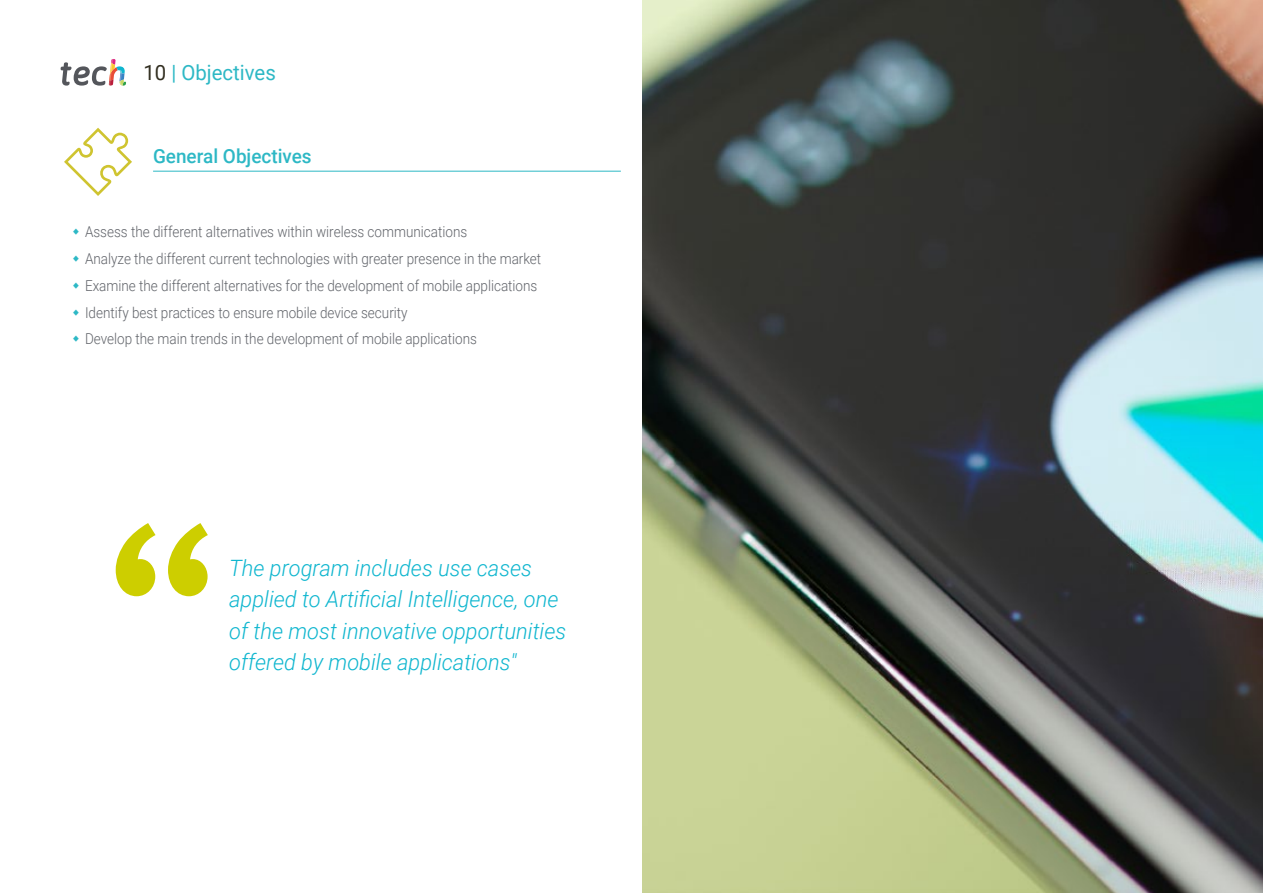
<style>
.page{position:relative;width:1263px;height:893px;background:#fff}
.page>*{position:absolute;margin:0;border:0;box-sizing:border-box;transform-origin:0 0}
.t1{font:italic 300 22.5px/31.5px "Roboto";color:#0fb6cf}
.t2{font:21px "Roboto";color:#2db8c5}
.t3{font:500 19.5px "Roboto";color:#2db8c5}
.t4{font:300 15px/26.7px "Roboto";color:#61646a;scale:.9 1}
.s1{color:#312e20}
</style>
<div class="page">
<svg style="left:64px;top:128px;width:68px;height:68px"></svg>
<img style="left:642px;top:0;width:621px;height:893px">
<svg style="left:61px;top:59px;width:65px;height:27px"></svg>
<svg style="left:116px;top:523px;width:92px;height:73px"></svg>
<hr style="left:153px;top:171px;width:468px;height:1px;background:#2db8c5">
<h2 class="t2" style="left:144px;top:57px;width:134px"><span class="s1">10</span> | Objectives</h2>
<h3 class="t3" style="left:153px;top:142px;width:160px">General Objectives</h3>
<p class="t4" style="left:85px;top:218px;width:508px">Assess the different alternatives within wireless communications<br>Analyze the different current technologies with greater presence in the market Examine the different alternatives for the development of mobile applications Identify best practices to ensure mobile device security<br>Develop the main trends in the development of mobile applications</p>
<h1 class="t1" style="left:229px;top:551px;width:339px">The program includes use cases applied to Artificial Intelligence, one of the most innovative opportunities offered by mobile applications"</h1>
</div>
